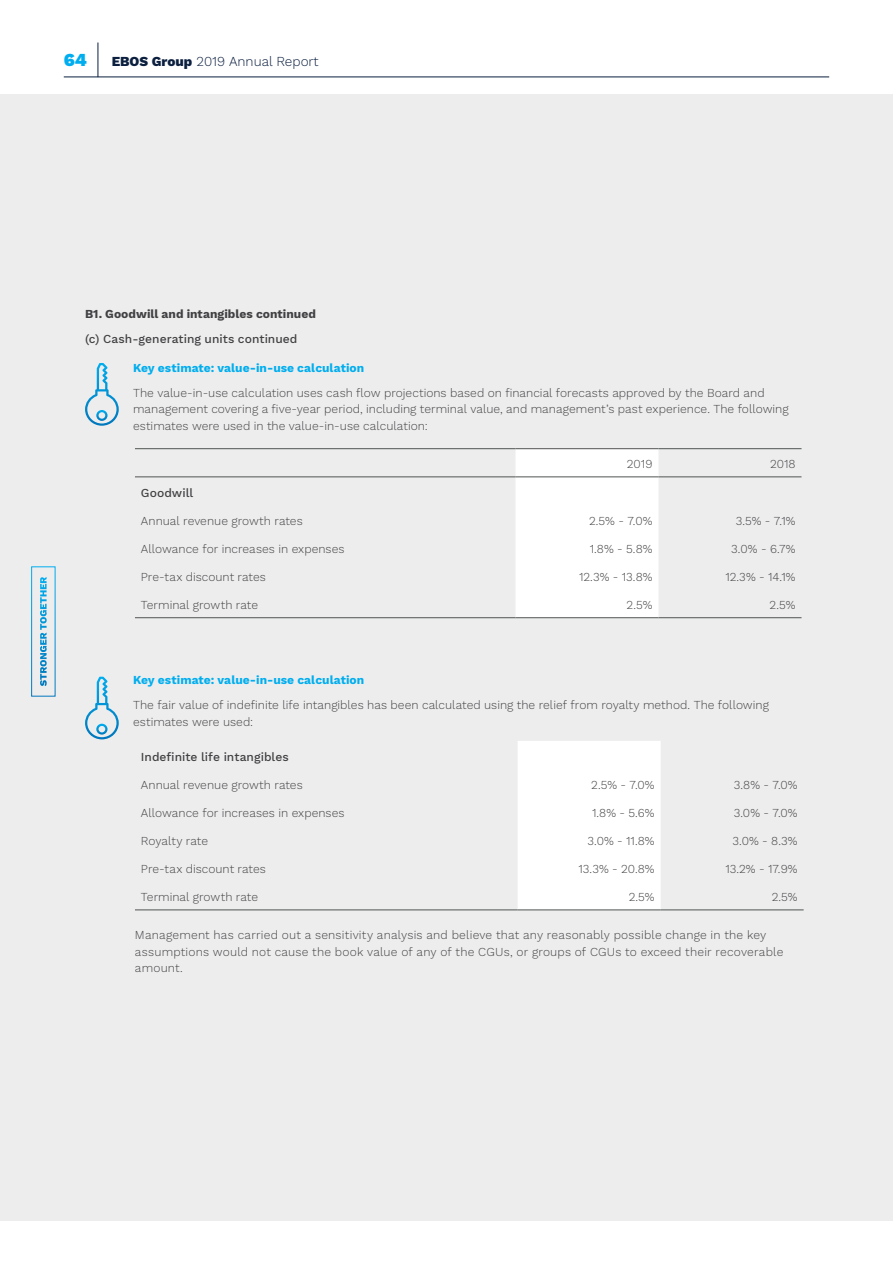
<style>
.page{position:relative;width:893px;height:1263px;background:#fff}
.page>*{position:absolute;margin:0;border:0;box-sizing:border-box;transform-origin:0 0}
.t1{font:900 18px "Work Sans";color:#00aeef}
.t2{font:300 13.5px "Work Sans";color:#0b1f3f}
.t3{font:300 12px/16.5px "Work Sans";letter-spacing:.005em;color:#414042}
.t4{font:700 12px "Work Sans";color:#00aeef}
.t5{font:500 12px "Work Sans";color:#414042}
.t6{font:700 12px "Work Sans";color:#414042}
.s1{font-weight:800}
</style>
<div class="page">
<hr style="left:64px;top:77px;width:765px;height:1px;background:#0b1f3f">
<hr style="left:98px;top:43px;width:1px;height:34px;background:#0b1f3f">
<div style="left:0;top:94px;width:893px;height:1126px;background:#ededee"></div>
<div style="left:31px;top:566px;width:24px;height:130px;border:1px solid #fff"></div>
<svg style="left:40px;top:610px;width:7px;height:76px"></svg>
<div style="left:515px;top:449px;width:143px;height:168px;background:#fff"></div>
<hr style="left:135px;top:448px;width:380px;height:1px;background:#505451">
<hr style="left:515px;top:448px;width:143px;height:1px;background:#505451">
<hr style="left:658px;top:448px;width:143px;height:1px;background:#505451">
<hr style="left:135px;top:477px;width:380px;height:1px;background:#505451">
<hr style="left:515px;top:477px;width:143px;height:1px;background:#505451">
<hr style="left:658px;top:477px;width:143px;height:1px;background:#505451">
<hr style="left:135px;top:617px;width:380px;height:1px;background:#505451">
<hr style="left:515px;top:617px;width:143px;height:1px;background:#505451">
<hr style="left:658px;top:617px;width:143px;height:1px;background:#505451">
<div style="left:518px;top:741px;width:143px;height:169px;background:#fff"></div>
<hr style="left:135px;top:910px;width:383px;height:1px;background:#505451">
<hr style="left:518px;top:910px;width:143px;height:1px;background:#505451">
<hr style="left:661px;top:910px;width:143px;height:1px;background:#505451">
<svg style="left:85px;top:363px;width:34px;height:63px"></svg>
<svg style="left:85px;top:677px;width:34px;height:62px"></svg>
<h1 class="t1" style="left:64px;top:49px;width:25px">64</h1>
<p class="t2" style="left:112px;top:53px;width:208px"><span class="s1">EBOS Group</span> 2019 Annual Report</p>
<p class="t6" style="left:85px;top:307px;width:232px">B1. Goodwill and intangibles continued</p>
<p class="t5" style="left:85px;top:332px;width:214px">(c) Cash-generating units continued</p>
<p class="t4" style="left:133px;top:361px;width:233px">Key estimate: value-in-use calculation</p>
<p class="t3" style="left:133px;top:385px;width:657px">The value-in-use calculation uses cash flow projections based on financial forecasts approved by the Board and management covering a five-year period, including terminal value, and management’s past experience. The following estimates were used in the value-in-use calculation:</p>
<p class="t3" style="left:627px;top:456px;width:27px">2019</p>
<p class="t3" style="left:770px;top:456px;width:27px">2018</p>
<p class="t5" style="left:141px;top:485px;width:54px">Goodwill</p>
<p class="t3" style="left:141px;top:513px;width:163px">Annual revenue growth rates</p>
<p class="t3" style="left:589px;top:513px;width:65px">2.5% - 7.0%</p>
<p class="t3" style="left:736px;top:513px;width:61px">3.5% - 7.1%</p>
<p class="t3" style="left:141px;top:541px;width:205px">Allowance for increases in expenses</p>
<p class="t3" style="left:590px;top:541px;width:64px">1.8% - 5.8%</p>
<p class="t3" style="left:731px;top:541px;width:66px">3.0% - 6.7%</p>
<p class="t3" style="left:141px;top:569px;width:127px">Pre-tax discount rates</p>
<p class="t3" style="left:579px;top:569px;width:75px">12.3% - 13.8%</p>
<p class="t3" style="left:725px;top:569px;width:72px">12.3% - 14.1%</p>
<p class="t3" style="left:141px;top:597px;width:119px">Terminal growth rate</p>
<p class="t3" style="left:627px;top:597px;width:27px">2.5%</p>
<p class="t3" style="left:770px;top:597px;width:27px">2.5%</p>
<p class="t4" style="left:133px;top:673px;width:233px">Key estimate: value-in-use calculation</p>
<p class="t3" style="left:133px;top:697px;width:637px">The fair value of indefinite life intangibles has been calculated using the relief from royalty method. The following estimates were used:</p>
<p class="t5" style="left:141px;top:749px;width:149px">Indefinite life intangibles</p>
<p class="t3" style="left:141px;top:777px;width:163px">Annual revenue growth rates</p>
<p class="t3" style="left:591px;top:777px;width:65px">2.5% - 7.0%</p>
<p class="t3" style="left:734px;top:777px;width:65px">3.8% - 7.0%</p>
<p class="t3" style="left:141px;top:805px;width:205px">Allowance for increases in expenses</p>
<p class="t3" style="left:592px;top:805px;width:64px">1.8% - 5.6%</p>
<p class="t3" style="left:734px;top:805px;width:65px">3.0% - 7.0%</p>
<p class="t3" style="left:141px;top:833px;width:69px">Royalty rate</p>
<p class="t3" style="left:587px;top:833px;width:69px">3.0% - 11.8%</p>
<p class="t3" style="left:732px;top:833px;width:67px">3.0% - 8.3%</p>
<p class="t3" style="left:141px;top:861px;width:127px">Pre-tax discount rates</p>
<p class="t3" style="left:579px;top:861px;width:78px">13.3% - 20.8%</p>
<p class="t3" style="left:725px;top:861px;width:74px">13.2% - 17.9%</p>
<p class="t3" style="left:141px;top:889px;width:119px">Terminal growth rate</p>
<p class="t3" style="left:629px;top:889px;width:27px">2.5%</p>
<p class="t3" style="left:772px;top:889px;width:27px">2.5%</p>
<p class="t3" style="left:135px;top:927px;width:650px">Management has carried out a sensitivity analysis and believe that any reasonably possible change in the key assumptions would not cause the book value of any of the CGUs, or groups of CGUs to exceed their recoverable amount.</p>
</div>
